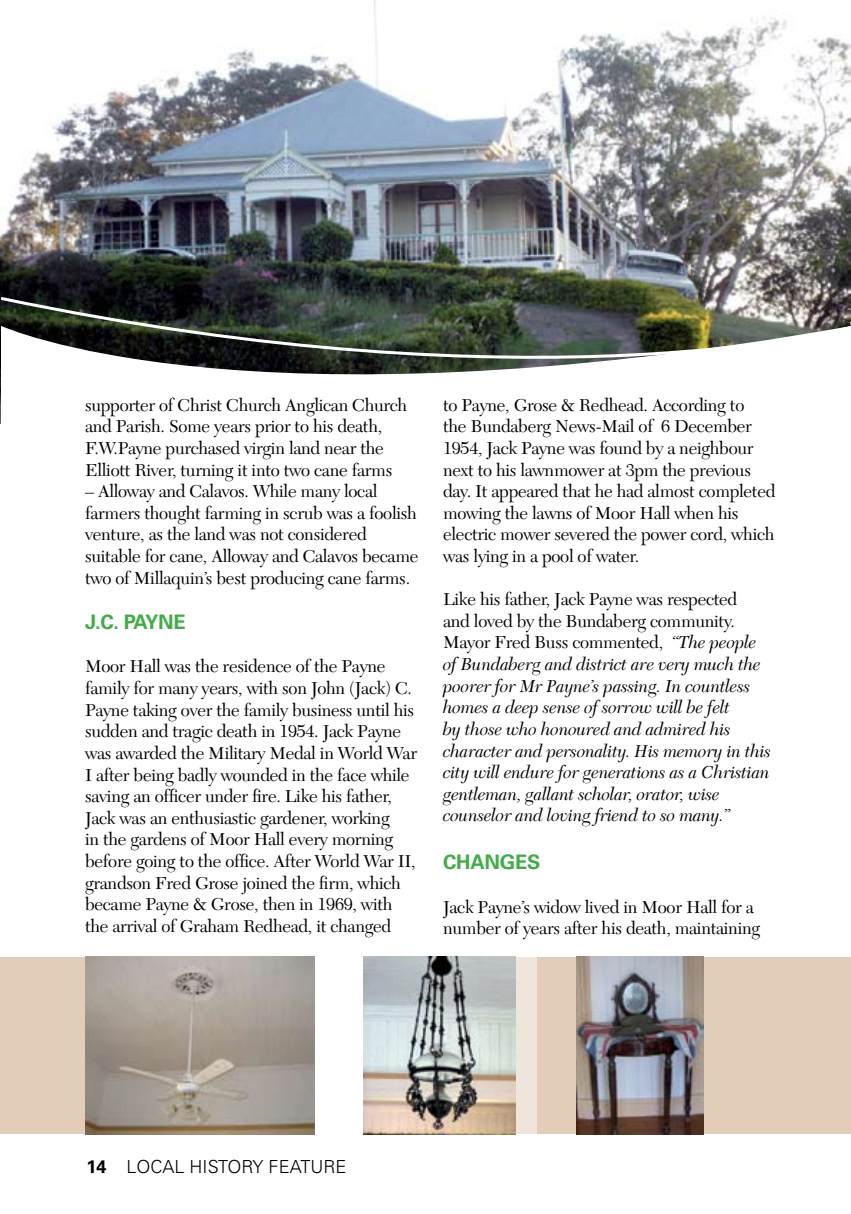
<style>
.page{position:relative;width:851px;height:1214px;background:#fff}
.page>*{position:absolute;margin:0;border:0;box-sizing:border-box;transform-origin:0 0}
.t1{font:700 20px "Univers CE";letter-spacing:-.015em;color:#41ad49}
.t2{font:18px/21.6px "New Caledonia LT";letter-spacing:-.015em;color:#000}
.t3{font:italic 18px/21.6px "New Caledonia LT";letter-spacing:-.015em;color:#000}
.t4{font:300 18px "Univers CE";color:#000}
.t5{font:700 18px "Univers CE";color:#000}
.s1{font-style:normal}
</style>
<div class="page">
<div style="left:0;top:956px;width:850px;height:177px;background:#e3cdb8"></div>
<img style="left:0;top:0;width:850px;height:423px">
<img style="left:1px;top:218px;width:849px;height:205px">
<div style="left:252px;top:956px;width:128px;height:178px;background:#fff"></div>
<div style="left:457px;top:956px;width:79px;height:178px;background:#f0e5db"></div>
<img style="left:85px;top:956px;width:229px;height:178px">
<img style="left:363px;top:956px;width:153px;height:178px">
<img style="left:576px;top:956px;width:127px;height:178px">
<svg style="left:0;top:295px;width:850px;height:116px"></svg>
<svg style="left:846px;top:212px;width:4px;height:115px"></svg>
<p class="t2" style="left:85px;top:394px;width:324px">supporter of Christ Church Anglican Church and Parish. Some years prior to his death, F.W.Payne purchased virgin land near the Elliott River, turning it into two cane farms</p>
<p class="t2" style="left:85px;top:480px;width:335px">– Alloway and Calavos. While many local farmers thought farming in scrub was a foolish venture, as the land was not considered suitable for cane, Alloway and Calavos became two of Millaquin’s best producing cane farms.</p>
<p class="t1" style="left:85px;top:610px;width:102px">J.C. PAYNE</p>
<p class="t2" style="left:85px;top:656px;width:333px">Moor Hall was the residence of the Payne family for many years, with son John (Jack) C.<br>Payne taking over the family business until his sudden and tragic death in 1954. Jack Payne was awarded the Military Medal in World War I after being badly wounded in the face while saving an officer under fire. Like his father, Jack was an enthusiastic gardener, working<br>in the gardens of Moor Hall every morning before going to the office. After World War II, grandson Fred Grose joined the firm, which became Payne &amp; Grose, then in 1969, with the arrival of Graham Redhead, it changed</p>
<p class="t2" style="left:443px;top:394px;width:334px">to Payne, Grose &amp; Redhead. According to<br>the Bundaberg News-Mail of 6 December 1954, Jack Payne was found by a neighbour next to his lawnmower at 3pm the previous day. It appeared that he had almost completed mowing the lawns of Moor Hall when his electric mower severed the power cord, which was lying in a pool of water.</p>
<p class="t3" style="left:443px;top:589px;width:329px"><span class="s1">Like his father, Jack Payne was respected<br>and loved by the Bundaberg community.<br>Mayor Fred Buss commented,</span> “The people of Bundaberg and district are very much the poorer for Mr Payne’s passing. In countless homes a deep sense of sorrow will be felt<br>by those who honoured and admired his character and personality. His memory in this city will endure for generations as a Christian gentleman, gallant scholar, orator, wise counselor and loving friend to so many.”</p>
<p class="t1" style="left:443px;top:850px;width:28px">CHANGES</p>
<p class="t2" style="left:443px;top:896px;width:318px">Jack Payne’s widow lived in Moor Hall for a number of years after his death, maintaining</p>
<p class="t5" style="left:86px;top:1156px;width:17px">14</p>
<p class="t4" style="left:126px;top:1156px;width:221px">LOCAL HISTORY FEATURE</p>
</div>
